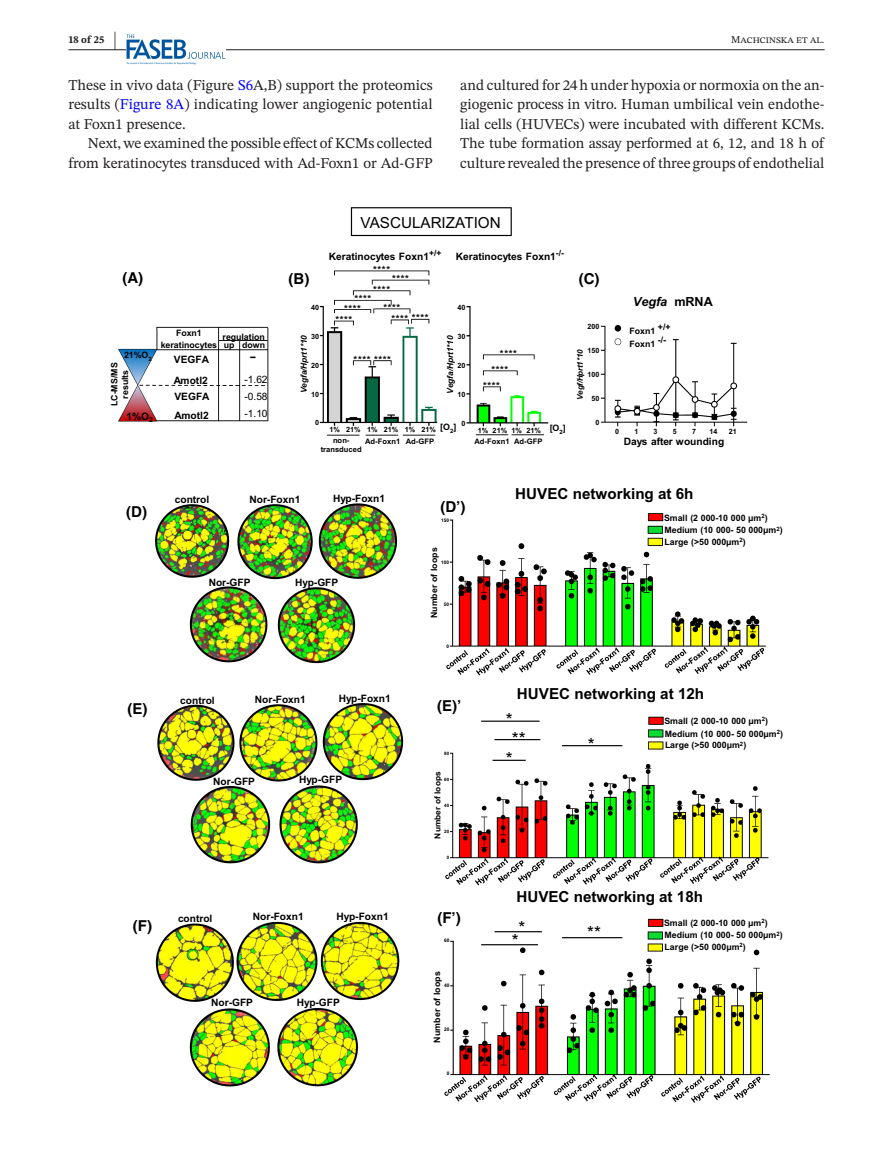
<style>
.page{position:relative;width:893px;height:1174px;background:#fff}
.page>*{position:absolute;margin:0;border:0;box-sizing:border-box;transform-origin:0 0}
.t1{font:22.8px "Calibri";color:#000}
.t2{font:17.85px/18.9px "Arial";color:#000}
.t3{font:15.3px "Arial";color:#000}
.t4{font:700 15.15px "Arial";color:#000}
.t5{font:15px/19.5px "STIX Two Text";letter-spacing:-.005em;color:#231f20;text-align:justify}
.t6{font:700 15px "Helvetica";color:#000}
.t7{font:italic 700 12.6px "Arial";color:#000}
.t8{font:10.5px "STIX Two Text";color:#231f20}
.t9{font:700 10.5px "STIX Two Text";color:#231f20}
.t10{font:700 10.2px/21.1px "Arial";color:#000}
.t11{font:10.2px "Arial";color:#000}
.t12{font:700 9.75px/18px "Arial";color:#000}
.t13{font:700 8.85px/12.8px "Arial";letter-spacing:-.005em;color:#000}
.t14{font:700 8.7px "Arial";letter-spacing:.01em;color:#000}
.t15{font:italic 700 8.4px "Arial";letter-spacing:-.01em;color:#000}
.t16{font:italic 700 8.25px "Arial";letter-spacing:-.01em;color:#000}
.t17{font:700 8.25px "Arial";letter-spacing:.01em;color:#000}
.t18{font:italic 700 7.8px "Arial";letter-spacing:-.025em;color:#000}
.t19{font:700 7.65px/9.1px "Arial";color:#000;text-align:center}
.t20{font:700 7.2px "Arial";letter-spacing:.005em;color:#000}
.t21{font:700 4.8px "Arial";letter-spacing:.01em;color:#000}
.t22{font:700 4.5px "Arial";color:#000}
.s1{font-size:21px}
.s2{color:#00f}
.s3{font-style:normal}
</style>
<div class="page">
<hr style="left:68px;top:49px;width:756px;height:1px;background:#231f20">
<img style="left:126px;top:35px;width:99px;height:30px">
<img style="left:118px;top:207px;width:652px;height:896px">
<p class="t9" style="left:68px;top:32px;width:50px">18 of 25 <span class="s1">|</span></p>
<p class="t8" style="left:731px;top:32px;width:95px">Machcinska et al.</p>
<p class="t5" style="left:68px;top:75px;width:366px">These in vivo data (Figure <span class="s2">S6</span>A,B) support the proteomics results (<span class="s2">Figure 8A</span>) indicating lower angiogenic potential at Foxn1 presence.</p>
<p class="t5" style="left:68px;top:133px;width:366px;text-align:right">Next, we examined the possible effect of KCMs collected from keratinocytes transduced with Ad-Foxn1 or Ad-GFP</p>
<p class="t5" style="left:460px;top:75px;width:366px">and cultured for 24h under hypoxia or normoxia on the an&shy;giogenic process in vitro. Human umbilical vein endothe&shy;lial cells (HUVECs) were incubated with different KCMs.<br>The tube formation assay performed at 6, 12, and 18 h of culture revealed the presence of three groups of endothelial</p>
<p class="t3" style="left:361px;top:212px;width:142px">VASCULARIZATION</p>
<p class="t10" style="left:329px;top:246px;width:114px">Keratinocytes Foxn1<sup>+/+</sup></p>
<p class="t10" style="left:456px;top:246px;width:110px">Keratinocytes Foxn1<sup>-/-</sup></p>
<p class="t12" style="left:373px;top:260px;width:18px">****</p>
<p class="t6" style="left:122px;top:268px;width:22px">(A)</p>
<p class="t6" style="left:289px;top:269px;width:22px">(B)</p>
<p class="t6" style="left:579px;top:269px;width:22px">(C)</p>
<p class="t12" style="left:392px;top:270px;width:18px">****</p>
<p class="t12" style="left:391px;top:309px;width:39px">**** ****</p>
<p class="t12" style="left:383px;top:280px;width:18px;text-indent:-10px">**** ****</p>
<p class="t12" style="left:354px;top:290px;width:18px">****</p>
<p class="t12" style="left:344px;top:299px;width:18px">****</p>
<p class="t20" style="left:311px;top:302px;width:10px">40</p>
<p class="t20" style="left:457px;top:302px;width:10px">40</p>
<p class="t12" style="left:336px;top:311px;width:18px">****</p>
<p class="t13" style="left:161px;top:327px;width:58px;line-height:11.9px;text-align:center">Foxn1 keratinocytes</p>
<p class="t13" style="left:223px;top:332px;width:44px;line-height:8.9px">regulation up down</p>
<p class="t13" style="left:124px;top:349px;width:29px">21%O<sub>2</sub></p>
<p class="t13" style="left:109px;top:406px;width:45px;line-height:10.6px;text-align:center;rotate:-90deg">LC-MS M/ S<br>use r st l</p>
<p class="t10" style="left:174px;top:349px;width:37px">VEGFA<br>Amotl2</p>
<h1 class="t1" style="left:250px;top:339px;width:8px">-</h1>
<p class="t11" style="left:244px;top:372px;width:25px">-1.62</p>
<p class="t10" style="left:174px;top:386px;width:37px">VEGFA</p>
<p class="t11" style="left:244px;top:390px;width:25px">-0.58</p>
<p class="t20" style="left:311px;top:331px;width:10px">30</p>
<p class="t16" style="left:299px;top:393px;width:60px;rotate:-90deg">Vegfa/Hprt1*10</p>
<p class="t20" style="left:311px;top:360px;width:10px">20</p>
<p class="t20" style="left:311px;top:389px;width:10px">10</p>
<p class="t12" style="left:354px;top:350px;width:39px">**** ****</p>
<p class="t20" style="left:457px;top:331px;width:10px">30</p>
<p class="t15" style="left:445px;top:394px;width:60px;rotate:-90deg">Vegfa/Hprt1*10</p>
<p class="t20" style="left:457px;top:360px;width:10px">20</p>
<p class="t20" style="left:457px;top:389px;width:10px">10</p>
<p class="t12" style="left:500px;top:344px;width:18px">****</p>
<p class="t12" style="left:492px;top:360px;width:18px">****</p>
<p class="t12" style="left:483px;top:376px;width:18px">****</p>
<p class="t20" style="left:587px;top:322px;width:13px">200</p>
<p class="t20" style="left:587px;top:346px;width:13px">150</p>
<p class="t18" style="left:575px;top:400px;width:52px;rotate:-90deg">Vegf/Hprt1*10</p>
<p class="t20" style="left:587px;top:370px;width:13px">100</p>
<p class="t20" style="left:591px;top:393px;width:10px">50</p>
<p class="t10" style="left:127px;top:405px;width:28px">1%O<sub>2</sub></p>
<p class="t10" style="left:175px;top:405px;width:36px">Amotl2</p>
<p class="t11" style="left:244px;top:407px;width:25px">-1.10</p>
<p class="t20" style="left:315px;top:418px;width:6px">0</p>
<p class="t20" style="left:461px;top:418px;width:6px">0</p>
<p class="t13" style="left:440px;top:421px;width:18px">[O<sub>2</sub>]</p>
<p class="t20" style="left:329px;top:424px;width:108px">1% 21% 1% 21% 1% 21%</p>
<p class="t20" style="left:478px;top:425px;width:65px">1% 21% 1% 21%</p>
<p class="t13" style="left:550px;top:422px;width:18px">[O<sub>2</sub>]</p>
<p class="t20" style="left:595px;top:417px;width:5px">0</p>
<p class="t7" style="left:633px;top:293px;width:81px">Vegfa <span class="s3">mRNA</span></p>
<p class="t13" style="left:629px;top:324px;width:43px">Foxn1 +/+</p>
<p class="t13" style="left:658px;top:334px;width:10px">-/-</p>
<p class="t13" style="left:629px;top:338px;width:27px">Foxn1</p>
<p class="t20" style="left:615px;top:426px;width:5px">0</p>
<p class="t20" style="left:634px;top:426px;width:5px">1</p>
<p class="t20" style="left:654px;top:426px;width:5px">3</p>
<p class="t20" style="left:673px;top:426px;width:5px">5</p>
<p class="t20" style="left:692px;top:426px;width:5px">7</p>
<p class="t20" style="left:709px;top:426px;width:10px">14</p>
<p class="t20" style="left:729px;top:426px;width:10px">21</p>
<p class="t19" style="left:321px;top:435px;width:42px">non&shy;transduced</p>
<p class="t19" style="left:365px;top:437px;width:71px">Ad-Foxn1 Ad-GFP</p>
<p class="t19" style="left:475px;top:437px;width:69px">Ad-Foxn1 Ad-GFP</p>
<p class="t10" style="left:624px;top:431px;width:102px">Days after wounding</p>
<p class="t6" style="left:126px;top:503px;width:22px">(D)</p>
<p class="t10" style="left:175px;top:489px;width:36px">control</p>
<p class="t10" style="left:249px;top:489px;width:52px">Nor-Foxn1</p>
<p class="t10" style="left:333px;top:488px;width:54px">Hyp-Foxn1</p>
<p class="t10" style="left:209px;top:572px;width:43px">Nor-GFP</p>
<p class="t10" style="left:295px;top:571px;width:44px">Hyp-GFP</p>
<p class="t6" style="left:440px;top:497px;width:26px">(D’)</p>
<p class="t21" style="left:441px;top:517px;width:9px">150</p>
<p class="t14" style="left:428px;top:618px;width:72px;rotate:-90deg">Number of loops</p>
<p class="t21" style="left:441px;top:559px;width:9px">100</p>
<p class="t21" style="left:444px;top:601px;width:7px">50</p>
<p class="t4" style="left:515px;top:483px;width:180px">HUVEC networking at 6h</p>
<p class="t13" style="left:664px;top:511px;width:120px">Small (2 000-10 000 μm<sup>2</sup>)<br>Medium (10 000- 50 000μm<sup>2</sup>)</p>
<p class="t13" style="left:665px;top:535px;width:83px">Large (&gt;50 000μm<sup>2</sup>)</p>
<p class="t21" style="left:446px;top:642px;width:4px">0</p>
<p class="t6" style="left:128px;top:700px;width:21px">(E)</p>
<p class="t10" style="left:180px;top:689px;width:36px">control</p>
<p class="t10" style="left:255px;top:689px;width:52px">Nor-Foxn1</p>
<p class="t10" style="left:339px;top:688px;width:54px">Hyp-Foxn1</p>
<p class="t6" style="left:437px;top:696px;width:26px">(E)’</p>
<p class="t22" style="left:444px;top:750px;width:7px">80</p>
<p class="t4" style="left:517px;top:683px;width:189px">HUVEC networking at 12h</p>
<p class="t2" style="left:512px;top:710px;width:15px;text-indent:-6px">* **</p>
<p class="t2" style="left:506px;top:749px;width:8px">*</p>
<p class="t2" style="left:588px;top:735px;width:8px">*</p>
<p class="t13" style="left:664px;top:714px;width:120px">Small (2 000-10 000 μm<sup>2</sup>)<br>Medium (10 000- 50 000μm<sup>2</sup>)</p>
<p class="t13" style="left:665px;top:739px;width:83px">Large (&gt;50 000μm<sup>2</sup>)</p>
<p class="t10" style="left:213px;top:770px;width:43px">Nor-GFP</p>
<p class="t10" style="left:299px;top:769px;width:45px">Hyp-GFP</p>
<p class="t17" style="left:432px;top:838px;width:69px;rotate:-90deg">Number of loops</p>
<p class="t22" style="left:444px;top:776px;width:7px">60</p>
<p class="t22" style="left:444px;top:802px;width:7px">40</p>
<p class="t22" style="left:444px;top:828px;width:7px">20</p>
<p class="t22" style="left:447px;top:854px;width:4px">0</p>
<p class="t4" style="left:516px;top:886px;width:188px">HUVEC networking at 18h</p>
<p class="t6" style="left:133px;top:917px;width:21px">(F)</p>
<p class="t10" style="left:178px;top:907px;width:36px">control</p>
<p class="t10" style="left:253px;top:906px;width:52px">Nor-Foxn1</p>
<p class="t10" style="left:337px;top:906px;width:54px">Hyp-Foxn1</p>
<p class="t6" style="left:437px;top:908px;width:25px">(F’)</p>
<p class="t21" style="left:444px;top:937px;width:7px">60</p>
<p class="t2" style="left:518px;top:917px;width:8px">*</p>
<p class="t2" style="left:512px;top:931px;width:8px">*</p>
<p class="t2" style="left:587px;top:923px;width:15px">**</p>
<p class="t13" style="left:664px;top:916px;width:120px">Small (2 000-10 000 μm<sup>2</sup>)<br>Medium (10 000- 50 000μm<sup>2</sup>)</p>
<p class="t13" style="left:665px;top:940px;width:83px">Large (&gt;50 000μm<sup>2</sup>)</p>
<p class="t10" style="left:211px;top:991px;width:43px">Nor-GFP</p>
<p class="t10" style="left:297px;top:991px;width:44px">Hyp-GFP</p>
<p class="t14" style="left:431px;top:1042px;width:73px;rotate:-90deg">Number of loops</p>
<p class="t21" style="left:444px;top:981px;width:7px">40</p>
<p class="t21" style="left:444px;top:1026px;width:7px">20</p>
<p class="t21" style="left:447px;top:1070px;width:4px">0</p>
</div>
